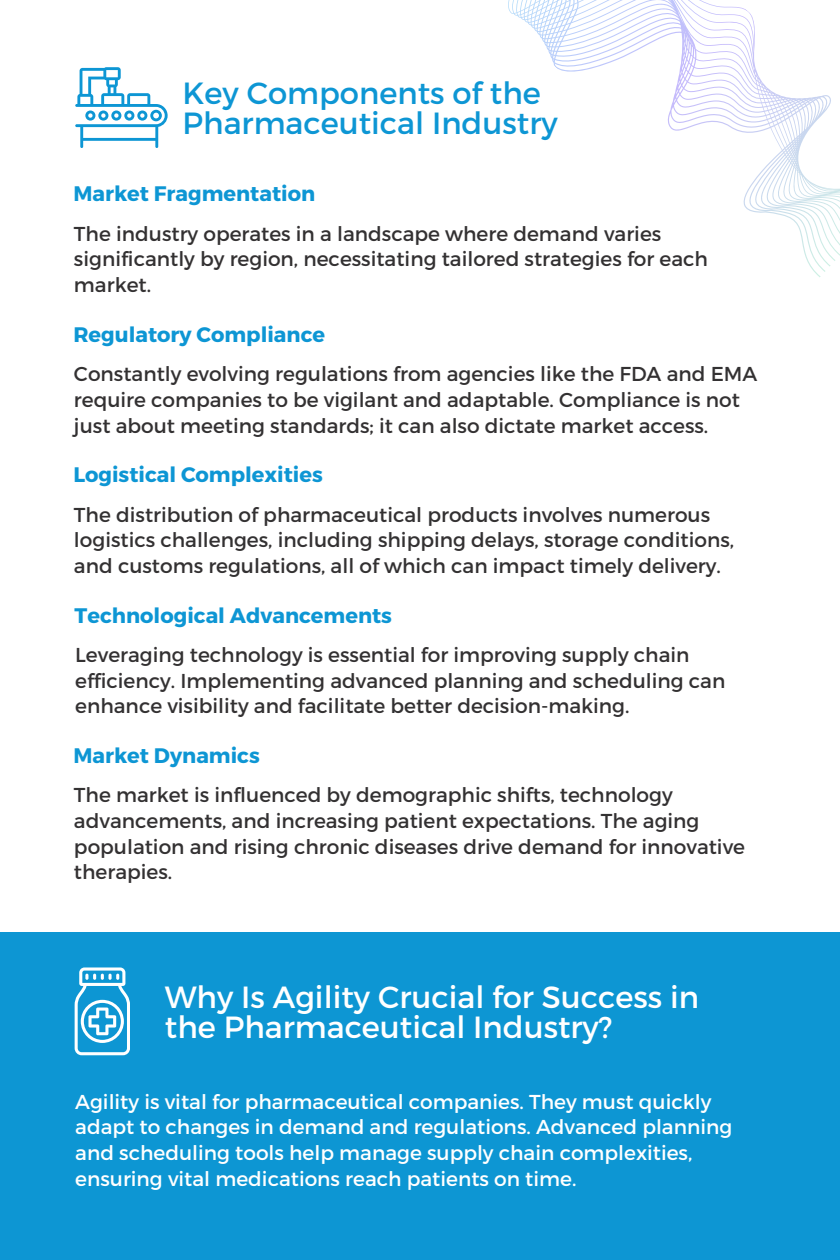
<style>
.page{position:relative;width:840px;height:1260px;background:#fff}
.page>*{position:absolute;margin:0;border:0;box-sizing:border-box;transform-origin:0 0}
.t1{font:30.62px/29.6px "Montserrat";color:#fff}
.t2{font:30.62px/29.6px "Montserrat";color:#0d96d4}
.t3{font:700 21px "Montserrat";color:#0d96d4}
.t4{font:20.12px/25.6px "Montserrat";color:#333132}
.t5{font:20.12px/25.6px "Montserrat";color:#fff}
</style>
<div class="page">
<svg style="left:508px;top:0;width:332px;height:277px"></svg>
<svg style="left:75px;top:67px;width:93px;height:81px"></svg>
<div style="left:0;top:932px;width:840px;height:328px;background:#0d96d3"></div>
<svg style="left:75px;top:967px;width:55px;height:88px"></svg>
<p class="t2" style="left:183px;top:77px;width:377px">Key Components of the<br>Pharmaceutical Industry</p>
<h1 class="t3" style="left:73px;top:180px;width:243px">Market Fragmentation</h1>
<p class="t4" style="left:74px;top:220px;width:636px">The industry operates in a landscape where demand varies significantly by region, necessitating tailored strategies for each market.</p>
<p class="t3" style="left:73px;top:321px;width:253px">Regulatory Compliance</p>
<h2 class="t4" style="left:74px;top:360px;width:685px">Constantly evolving regulations from agencies like the FDA and EMA require companies to be vigilant and adaptable. Compliance is not just about meeting standards; it can also dictate market access.</h2>
<p class="t3" style="left:73px;top:461px;width:251px">Logistical Complexities</p>
<h2 class="t4" style="left:74px;top:501px;width:662px">The distribution of pharmaceutical products involves numerous logistics challenges, including shipping delays, storage conditions, and customs regulations, all of which can impact timely delivery.</h2>
<p class="t3" style="left:75px;top:602px;width:319px">Technological Advancements</p>
<h2 class="t4" style="left:75px;top:641px;width:652px">Leveraging technology is essential for improving supply chain efficiency. Implementing advanced planning and scheduling can enhance visibility and facilitate better decision-making.</h2>
<p class="t3" style="left:73px;top:742px;width:188px">Market Dynamics</p>
<h2 class="t4" style="left:74px;top:782px;width:673px">The market is influenced by demographic shifts, technology advancements, and increasing patient expectations. The aging population and rising chronic diseases drive demand for innovative therapies.</h2>
<p class="t1" style="left:165px;top:981px;width:536px">Why Is Agility Crucial for Success in the Pharmaceutical Industry?</p>
<h2 class="t5" style="left:75px;top:1088px;width:659px">Agility is vital for pharmaceutical companies. They must quickly adapt to changes in demand and regulations. Advanced planning and scheduling tools help manage supply chain complexities, ensuring vital medications reach patients on time.</h2>
</div>
